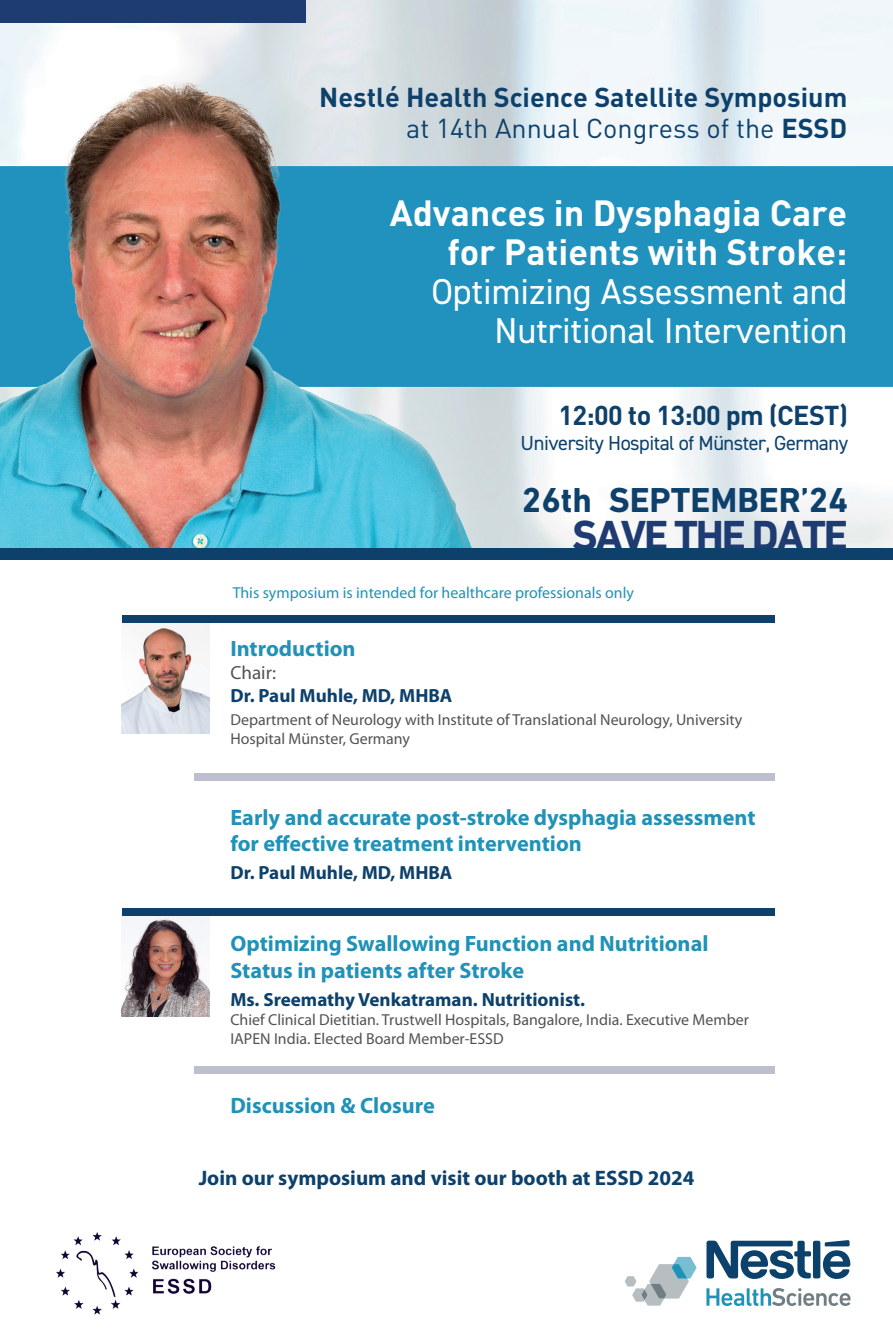
<style>
.page{position:relative;width:893px;height:1341px;background:#fff}
.page>*{position:absolute;margin:0;border:0;box-sizing:border-box;transform-origin:0 0}
.t1{font:700 42.75px "DIN Next LT Pro";letter-spacing:-.05em;color:#1e3b72}
.t2{font:36px/39px "DIN2014";color:#fff;text-align:right}
.t3{font:700 36px/39px "DIN";color:#fff;text-align:right}
.t4{font:700 35.25px "DIN Next LT Pro";color:#0d416b}
.t5{font:700 27px/31.5px "DIN";color:#0d416b;text-align:right}
.t6{font:700 27px "DIN";letter-spacing:-.025em;color:#0d416b}
.t7{font:700 22.2px/26.7px "Myriad Pro";color:#2092b7}
.t8{font:700 21px "Myriad Pro";color:#0d416b}
.t9{font:20.4px "DIN2014";letter-spacing:-.025em;color:#0d416b}
.t10{font:700 19.05px "Myriad Pro";color:#0d416b}
.t11{font:19.05px "Myriad Pro";color:#505356}
.t12{font:15.9px/19px "Myriad Pro";color:#505356}
.t13{font:15.9px "Myriad Pro";color:#2092b7}
.s1{font-weight:400}
</style>
<div class="page">
<img style="left:122px;top:916px;width:88px;height:100px">
<img style="left:0;top:0;width:893px;height:548px">
<img style="left:0;top:63px;width:546px;height:485px">
<svg style="left:706px;top:1288px;width:144px;height:17px"></svg>
<svg style="left:706px;top:1240px;width:144px;height:38px"></svg>
<svg style="left:625px;top:1256px;width:72px;height:49px"></svg>
<div style="left:0;top:548px;width:893px;height:11px;background:#0d416b"></div>
<div style="left:194px;top:773px;width:580px;height:7px;background:#bdbfcf"></div>
<div style="left:194px;top:1066px;width:580px;height:7px;background:#bdbfcf"></div>
<img style="left:122px;top:623px;width:87px;height:111px">
<div style="left:122px;top:615px;width:652px;height:8px;background:#0d416b"></div>
<div style="left:122px;top:909px;width:652px;height:7px;background:#0d416b"></div>
<div style="left:0;top:0;width:306px;height:23px;background:#1e3b72"></div>
<img style="left:56px;top:1232px;width:220px;height:83px">
<h3 class="t5" style="left:319px;top:80px;width:530px">Nestlé Health Science Satellite Symposium <span class="s1">at 14th Annual Congress of the</span> ESSD</h3>
<h2 class="t3" style="left:390px;top:191px;width:459px">Advances in Dysphagia Care for Patients with Stroke:</h2>
<h2 class="t2" style="left:431px;top:271px;width:418px">Optimizing Assessment and<br>Nutritional Intervention</h2>
<h3 class="t6" style="left:558px;top:398px;width:291px">12:00 to 13:00 pm (CEST)</h3>
<p class="t9" style="left:521px;top:430px;width:329px">University Hospital of Münster, Germany</p>
<h3 class="t4" style="left:522px;top:479px;width:328px">26th SEPTEMBER’24</h3>
<h1 class="t1" style="left:572px;top:510px;width:278px">SAVE THE DATE</h1>
<p class="t13" style="left:233px;top:584px;width:403px">This symposium is intended for healthcare professionals only</p>
<h3 class="t7" style="left:230px;top:635px;width:127px">Introduction</h3>
<p class="t11" style="left:230px;top:662px;width:47px">Chair:</p>
<p class="t10" style="left:230px;top:684px;width:224px">Dr. Paul Muhle, MD, MHBA</p>
<p class="t12" style="left:230px;top:711px;width:513px">Department of Neurology with Institute of Translational Neurology, University<br>Hospital Münster, Germany</p>
<h3 class="t7" style="left:230px;top:804px;width:527px">Early and accurate post-stroke dysphagia assessment for effective treatment intervention</h3>
<p class="t10" style="left:230px;top:862px;width:224px">Dr. Paul Muhle, MD, MHBA</p>
<h3 class="t7" style="left:230px;top:931px;width:480px">Optimizing Swallowing Function and Nutritional<br>Status in patients after Stroke</h3>
<p class="t10" style="left:230px;top:988px;width:356px">Ms. Sreemathy Venkatraman. Nutritionist.</p>
<p class="t12" style="left:230px;top:1010px;width:520px">Chief Clinical Dietitian. Trustwell Hospitals, Bangalore, India. Executive Member<br>IAPEN India. Elected Board Member-ESSD</p>
<h3 class="t7" style="left:230px;top:1092px;width:206px">Discussion &amp; Closure</h3>
<h3 class="t8" style="left:199px;top:1166px;width:497px">Join our symposium and visit our booth at ESSD 2024</h3>
</div>
